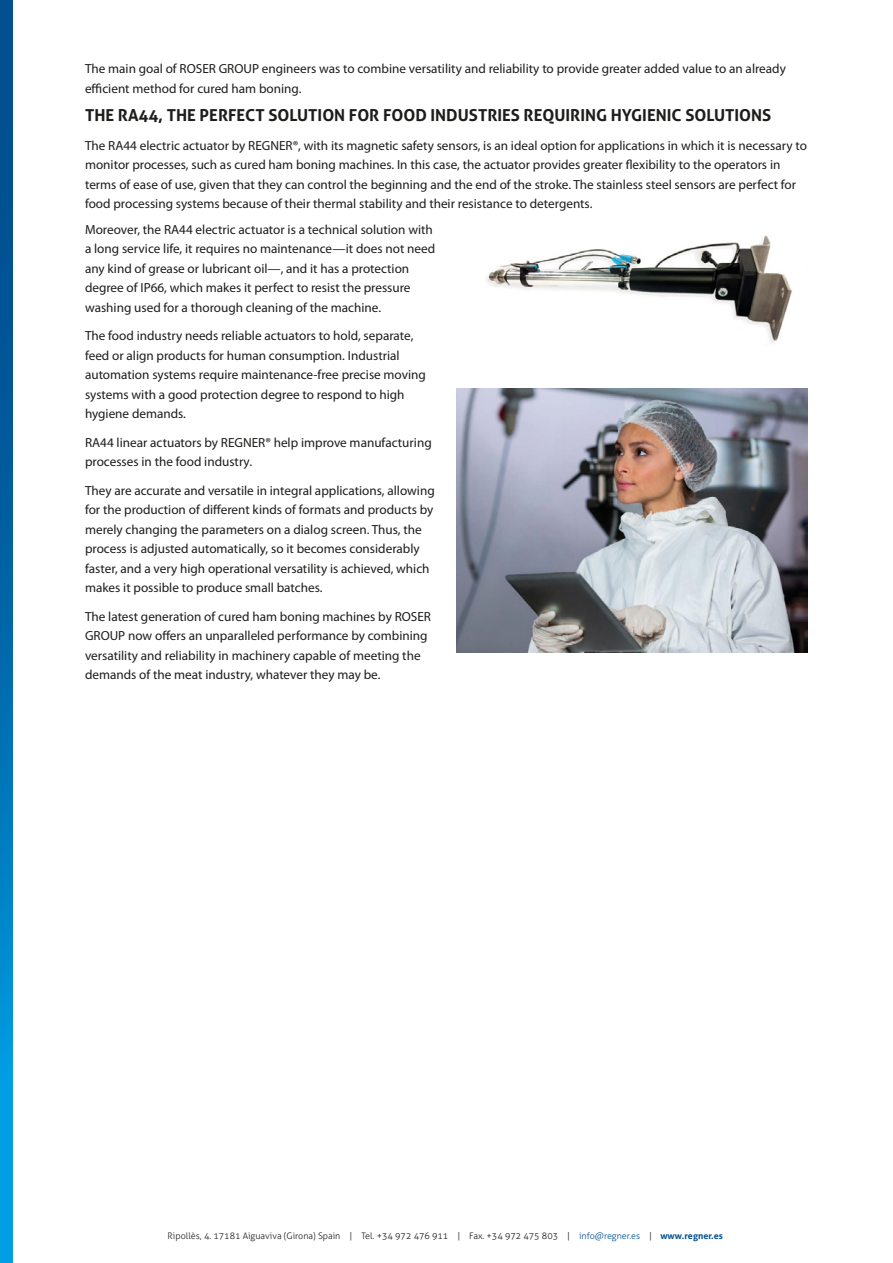
<style>
.page{position:relative;width:893px;height:1263px;background:#fff}
.page>*{position:absolute;margin:0;border:0;box-sizing:border-box;transform-origin:0 0}
.t1{font:700 16.5px "Aller";color:#1d1d1b}
.t2{font:13.2px/19.5px "Myriad Pro";color:#1d1d1b}
.t3{font:300 9px "Aller";color:#1d1d1b}
.s1{color:#005092}
.s2{font-weight:700;color:#005092}
</style>
<div class="page">
<svg style="left:0;top:0;width:13px;height:1263px;background:#0070b2"></svg>
<img style="left:486px;top:235px;width:306px;height:108px">
<img style="left:456px;top:388px;width:352px;height:264px">
<p class="t2" style="left:85px;top:59px;width:702px">The main goal of ROSER GROUP engineers was to combine versatility and reliability to provide greater added value to an already efficient method for cured ham boning.</p>
<p class="t1" style="left:85px;top:105px;width:688px">THE RA44, THE PERFECT SOLUTION FOR FOOD INDUSTRIES REQUIRING HYGIENIC SOLUTIONS</p>
<p class="t2" style="left:85px;top:136px;width:723px">The RA44 electric actuator by REGNER®, with its magnetic safety sensors, is an ideal option for applications in which it is necessary to monitor processes, such as cured ham boning machines. In this case, the actuator provides greater flexibility to the operators in terms of ease of use, given that they can control the beginning and the end of the stroke. The stainless steel sensors are perfect for food processing systems because of their thermal stability and their resistance to detergents.</p>
<p class="t2" style="left:85px;top:220px;width:352px">Moreover, the RA44 electric actuator is a technical solution with a long service life, it requires no maintenance—it does not need any kind of grease or lubricant oil—, and it has a protection degree of IP66, which makes it perfect to resist the pressure washing used for a thorough cleaning of the machine.</p>
<p class="t2" style="left:85px;top:326px;width:342px">The food industry needs reliable actuators to hold, separate, feed or align products for human consumption. Industrial automation systems require maintenance-free precise moving systems with a good protection degree to respond to high hygiene demands.</p>
<p class="t2" style="left:85px;top:433px;width:348px">RA44 linear actuators by REGNER® help improve manufacturing processes in the food industry.</p>
<p class="t2" style="left:85px;top:481px;width:351px">They are accurate and versatile in integral applications, allowing for the production of different kinds of formats and products by merely changing the parameters on a dialog screen. Thus, the process is adjusted automatically, so it becomes considerably faster, and a very high operational versatility is achieved, which makes it possible to produce small batches.</p>
<p class="t2" style="left:85px;top:607px;width:347px">The latest generation of cured ham boning machines by ROSER GROUP now offers an unparalleled performance by combining versatility and reliability in machinery capable of meeting the demands of the meat industry, whatever they may be.</p>
<p class="t3" style="left:168px;top:1230px;width:557px">Ripollès, 4. 17181 Aiguaviva (Girona) Spain | Tel. +34 972 476 911 | Fax. +34 972 475 803 | <span class="s1">info@regner.es</span> | <span class="s2">www.regner.es</span></p>
</div>
